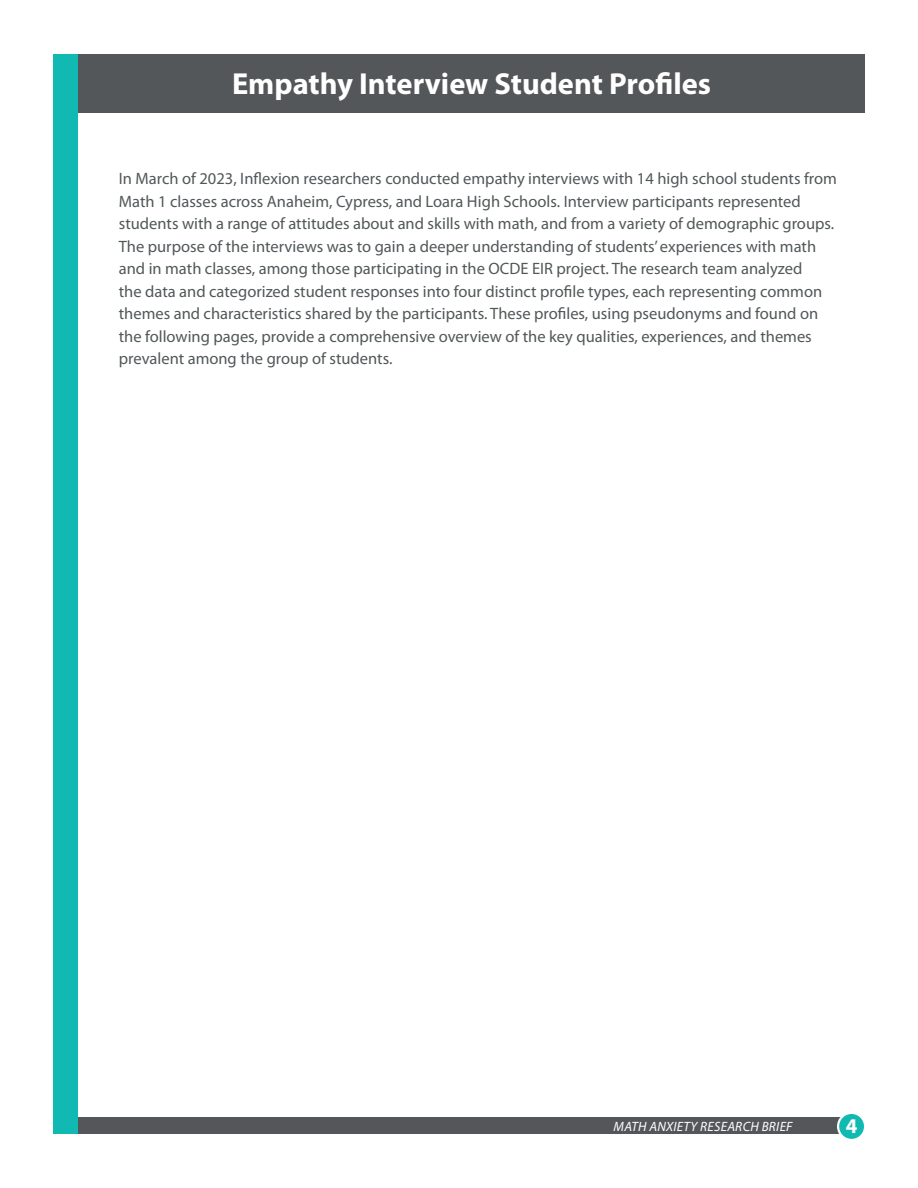
<style>
.page{position:relative;width:918px;height:1188px;background:#fff}
.page>*{position:absolute;margin:0;border:0;box-sizing:border-box;transform-origin:0 0}
.t1{font:700 30.45px "Myriad Pro";color:#fff}
.t2{font:700 21px "Myriad Pro";color:#fff}
.BODY_Style{font:16.5px/22.5px "Myriad Pro";color:#525759}
.t3{font:italic 13.5px "Myriad Pro";letter-spacing:.02em;color:#fff}
</style>
<div class="page">
<div style="left:54px;top:1118px;width:791px;height:16px;background:#545759"></div>
<svg style="left:837px;top:1112px;width:29px;height:29px"></svg>
<div style="left:839px;top:1114px;width:25px;height:25px;background:#10bab2;border-radius:50%"></div>
<div style="left:55px;top:54px;width:810px;height:58px;background:#545759"></div>
<div style="left:53px;top:54px;width:25px;height:1080px;background:#10bab2"></div>
<p class="t1" style="left:232px;top:64px;width:481px">Empathy Interview Student Profiles</p>
<p class="BODY_Style" style="left:119px;top:167px;width:720px">In March of 2023, Inflexion researchers conducted empathy interviews with 14 high school students from Math 1 classes across Anaheim, Cypress, and Loara High Schools. Interview participants represented students with a range of attitudes about and skills with math, and from a variety of demographic groups.<br>The purpose of the interviews was to gain a deeper understanding of students’ experiences with math and in math classes, among those participating in the OCDE EIR project. The research team analyzed<br>the data and categorized student responses into four distinct profile types, each representing common themes and characteristics shared by the participants. These profiles, using pseudonyms and found on the following pages, provide a comprehensive overview of the key qualities, experiences, and themes prevalent among the group of students.</p>
<p class="t3" style="left:614px;top:1118px;width:180px">MATH ANXIETY RESEARCH BRIEF</p>
<p class="t2" style="left:846px;top:1113px;width:13px">4</p>
</div>
